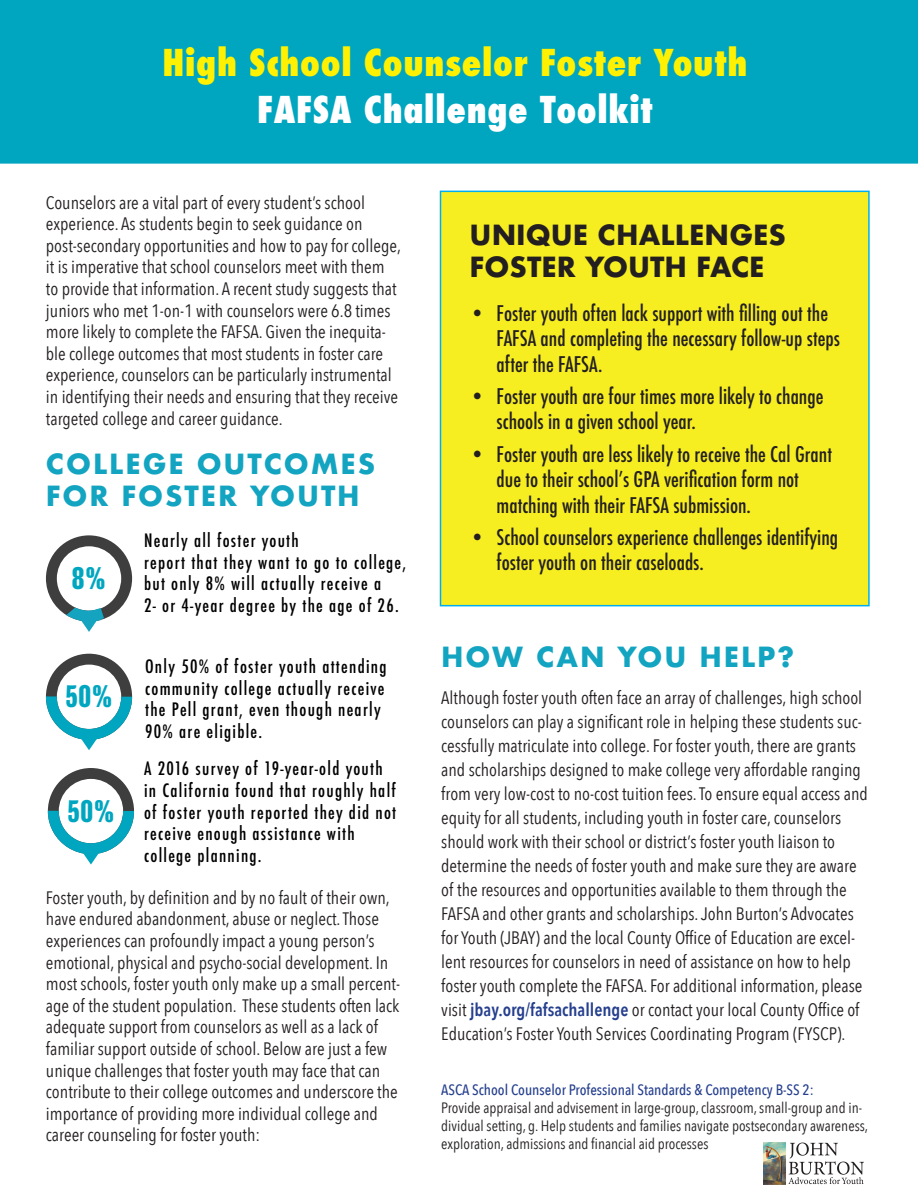
<style>
.page{position:relative;width:918px;height:1188px;background:#fff}
.page>*{position:absolute;margin:0;border:0;box-sizing:border-box;transform-origin:0 0}
.Left_Justify{font:800 condensed 36px/46.5px "Futura";letter-spacing:.02em;color:#fff101;text-align:center}
.Center{font:700 28.65px "Balboa";color:#00a6c0}
.Left_Justify-2{font:700 27px/32.4px "Futura";letter-spacing:.07em;color:#12a4c0}
.t1{font:700 27px/32.4px "Futura";color:#231f20}
.t2{font:500 condensed 21px/25.2px "Futura";color:#231f20}
.t3{font:18px/21.6px "Avenir Next Condensed";color:#231f20}
.Left_Justify-3{font:500 condensed 18px/21.6px "Futura";letter-spacing:.07em;color:#000}
.t4{font:15px/18px "Avenir Next Condensed";color:#231f20}
.t5{font:500 15px "Avenir Next Condensed";color:#253f8e}
.s1{color:#fff}
.s2{font-weight:600;color:#253f8e}
</style>
<div class="page">
<div style="left:0;top:0;width:918px;height:164px;background:#00a6c0"></div>
<div style="left:440px;top:191px;width:430px;height:415px;background:#f7ee22;border:2px solid #00aeef"></div>
<svg style="left:46px;top:654px;width:86px;height:96px"></svg>
<svg style="left:46px;top:535px;width:86px;height:97px"></svg>
<svg style="left:48px;top:768px;width:86px;height:97px"></svg>
<img style="left:763px;top:1143px;width:100px;height:41px">
<p class="Left_Justify" style="left:163px;top:40px;width:586px">High School Counselor Foster Youth<br><span class="s1">FAFSA Challenge Toolkit</span></p>
<p class="t3" style="left:46px;top:191px;width:357px">Counselors are a vital part of every student’s school experience. As students begin to seek guidance on post-secondary opportunities and how to pay for college, it is imperative that school counselors meet with them to provide that information. A recent study suggests that juniors who met 1-on-1 with counselors were 6.8 times more likely to complete the FAFSA. Given the inequita&shy;ble college outcomes that most students in foster care experience, counselors can be particularly instrumental in identifying their needs and ensuring that they receive targeted college and career guidance.</p>
<p class="Left_Justify-2" style="left:46px;top:448px;width:331px">COLLEGE OUTCOMES<br>FOR FOSTER YOUTH</p>
<p class="Center" style="left:72px;top:562px;width:36px">8%</p>
<p class="Center" style="left:65px;top:680px;width:49px">50%</p>
<p class="Center" style="left:67px;top:794px;width:49px">50%</p>
<p class="Left_Justify-3" style="left:144px;top:530px;width:156px">Nearly all foster youth</p>
<p class="Left_Justify-3" style="left:144px;top:551px;width:264px">report that they want to go to college, but only 8% will actually receive a</p>
<p class="Left_Justify-3" style="left:144px;top:594px;width:256px">2- or 4-year degree by the age of 26.</p>
<p class="Left_Justify-3" style="left:145px;top:656px;width:243px">Only 50% of foster youth attending community college actually receive the Pell grant, even though nearly<br>90% are eligible.</p>
<p class="Left_Justify-3" style="left:144px;top:758px;width:254px">A 2016 survey of 19-year-old youth in California found that roughly half of foster youth reported they did not receive enough assistance with</p>
<p class="Left_Justify-3" style="left:144px;top:844px;width:119px">college planning.</p>
<p class="t3" style="left:46px;top:886px;width:356px">Foster youth, by definition and by no fault of their own, have endured abandonment, abuse or neglect. Those experiences can profoundly impact a young person’s emotional, physical and psycho-social development. In most schools, foster youth only make up a small percent&shy;age of the student population. These students often lack adequate support from counselors as well as a lack of familiar support outside of school. Below are just a few unique challenges that foster youth may face that can contribute to their college outcomes and underscore the importance of providing more individual college and career counseling for foster youth:</p>
<p class="t1" style="left:470px;top:219px;width:318px">UNIQUE CHALLENGES<br>FOSTER YOUTH FACE</p>
<p class="t2" style="left:497px;top:301px;width:345px;text-indent:-27px">• Foster youth often lack support with filling out the<br>FAFSA and completing the necessary follow-up steps after the FAFSA.</p>
<p class="t2" style="left:497px;top:384px;width:328px;text-indent:-27px">• Foster youth are four times more likely to change schools in a given school year.</p>
<p class="t2" style="left:497px;top:442px;width:337px;text-indent:-27px">• Foster youth are less likely to receive the Cal Grant due to their school’s GPA verification form not matching with their FAFSA submission.</p>
<p class="t2" style="left:497px;top:525px;width:343px;text-indent:-27px">• School counselors experience challenges identifying foster youth on their caseloads.</p>
<p class="Left_Justify-2" style="left:441px;top:640px;width:354px">HOW CAN YOU HELP?</p>
<p class="t3" style="left:441px;top:685px;width:428px;line-height:24px">Although foster youth often face an array of challenges, high school counselors can play a significant role in helping these students suc&shy;cessfully matriculate into college. For foster youth, there are grants and scholarships designed to make college very affordable ranging from very low-cost to no-cost tuition fees. To ensure equal access and equity for all students, including youth in foster care, counselors should work with their school or district’s foster youth liaison to determine the needs of foster youth and make sure they are aware of the resources and opportunities available to them through the FAFSA and other grants and scholarships. John Burton’s Advocates for Youth (JBAY) and the local County Office of Education are excel&shy;lent resources for counselors in need of assistance on how to help foster youth complete the FAFSA. For additional information, please visit <span class="s2">jbay.org/fafsachallenge</span> or contact your local County Office of Education’s Foster Youth Services Coordinating Program (FYSCP).</p>
<p class="t5" style="left:441px;top:1081px;width:374px">ASCA School Counselor Professional Standards &amp; Competency B-SS 2:</p>
<p class="t4" style="left:441px;top:1098px;width:428px">Provide appraisal and advisement in large-group, classroom, small-group and in&shy;dividual setting, g. Help students and families navigate postsecondary awareness, exploration, admissions and financial aid processes</p>
</div>
